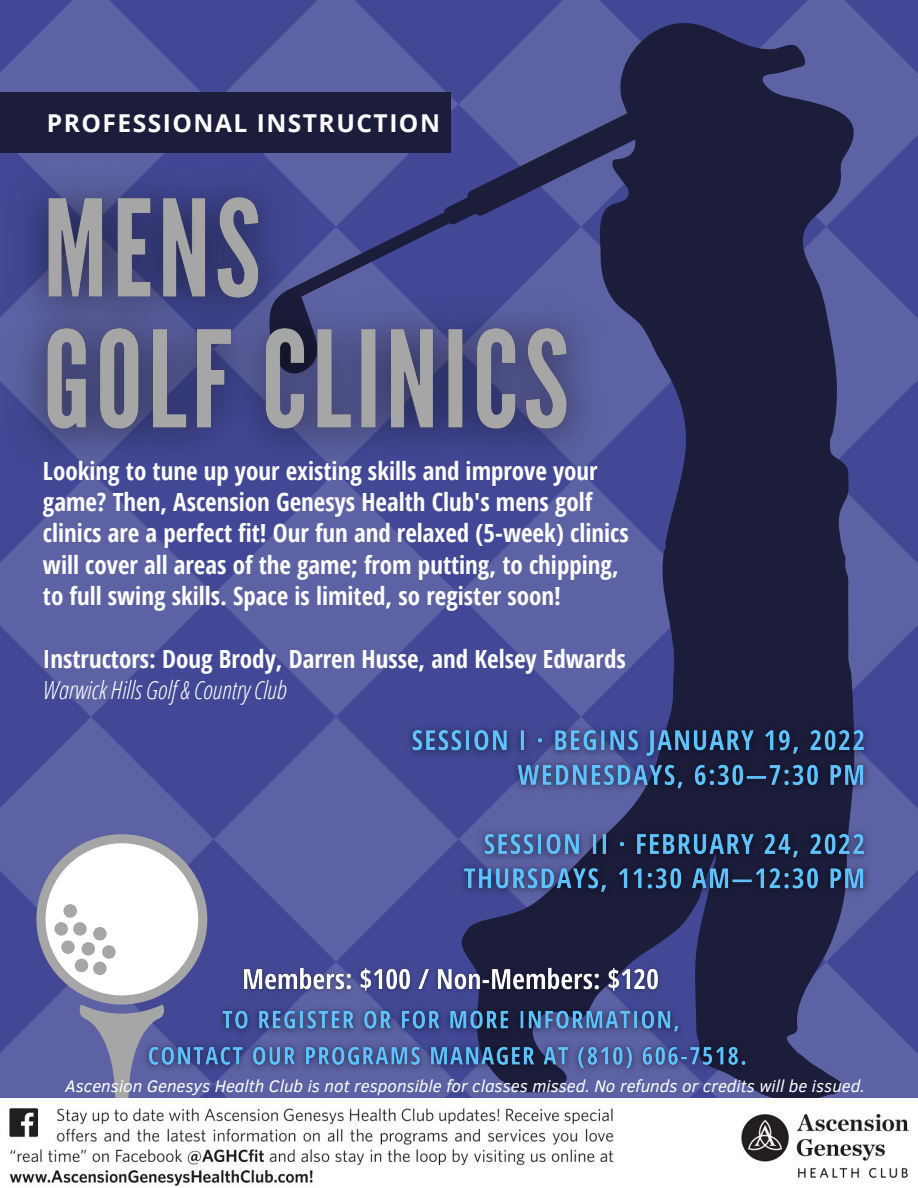
<style>
.page{position:relative;width:918px;height:1188px;background:#fff}
.page>*{position:absolute;margin:0;border:0;box-sizing:border-box;transform-origin:0 0}
.t1{font:700 25.05px/31.3px "Open Sans Condensed";color:#fff}
.t2{font:italic 300 25.05px "Open Sans Condensed";color:#fff}
.t3{font:700 24.6px "Open Sans";letter-spacing:.06em;color:#fff}
.t4{font:italic 17.1px "Clear Sans";color:#fff}
</style>
<div class="page">
<img style="left:0;top:0;width:918px;height:1098px">
<svg style="left:459px;top:17px;width:397px;height:1081px;fill:#1b1d3b"></svg>
<svg style="left:268px;top:76px;width:448px;height:298px;fill:#1b1d3b"></svg>
<div style="left:0;top:92px;width:451px;height:61px;background:#1b1d3b"></div>
<svg style="left:76px;top:1005px;width:92px;height:93px"></svg>
<div style="left:36px;top:834px;width:171px;height:171px;background:#a6a6a6;border-radius:50%"></div>
<div style="left:46px;top:843px;width:152px;height:152px;background:#fff;border-radius:50%"></div>
<div style="left:61px;top:940px;width:14px;height:14px;background:#a6a6a6;border-radius:50%"></div>
<div style="left:54px;top:922px;width:14px;height:14px;background:#a6a6a6;border-radius:50%"></div>
<div style="left:73px;top:922px;width:14px;height:14px;background:#a6a6a6;border-radius:50%"></div>
<div style="left:63px;top:904px;width:14px;height:14px;background:#a6a6a6;border-radius:50%"></div>
<div style="left:82px;top:942px;width:13px;height:14px;background:#a6a6a6;border-radius:50%"></div>
<div style="left:93px;top:927px;width:14px;height:13px;background:#a6a6a6;border-radius:50%"></div>
<div style="left:75px;top:959px;width:13px;height:13px;background:#a6a6a6;border-radius:50%"></div>
<div style="left:93px;top:962px;width:14px;height:13px;background:#a6a6a6;border-radius:50%"></div>
<div style="left:102px;top:945px;width:14px;height:14px;background:#a6a6a6;border-radius:50%"></div>
<img style="left:9px;top:1108px;width:900px;height:78px">
<img style="left:400px;top:710px;width:479px;height:200px">
<img style="left:0;top:119px;width:631px;height:406px">
<img style="left:137px;top:993px;width:629px;height:90px">
<img style="left:235px;top:954px;width:431px;height:52px">
<p class="t3" style="left:47px;top:106px;width:395px">PROFESSIONAL INSTRUCTION</p>
<p class="t1" style="left:43px;top:454px;width:587px">Looking to tune up your existing skills and improve your game? Then, Ascension Genesys Health Club's mens golf clinics are a perfect fit! Our fun and relaxed (5-week) clinics will cover all areas of the game; from putting, to chipping, to full swing skills. Space is limited, so register soon!</p>
<p class="t1" style="left:43px;top:642px;width:584px">Instructors: Doug Brody, Darren Husse, and Kelsey Edwards</p>
<p class="t2" style="left:43px;top:672px;width:245px">Warwick Hills Golf &amp; Country Club</p>
<p class="t4" style="left:65px;top:1074px;width:801px">Ascension Genesys Health Club is not responsible for classes missed. No refunds or credits will be issued.</p>
</div>
